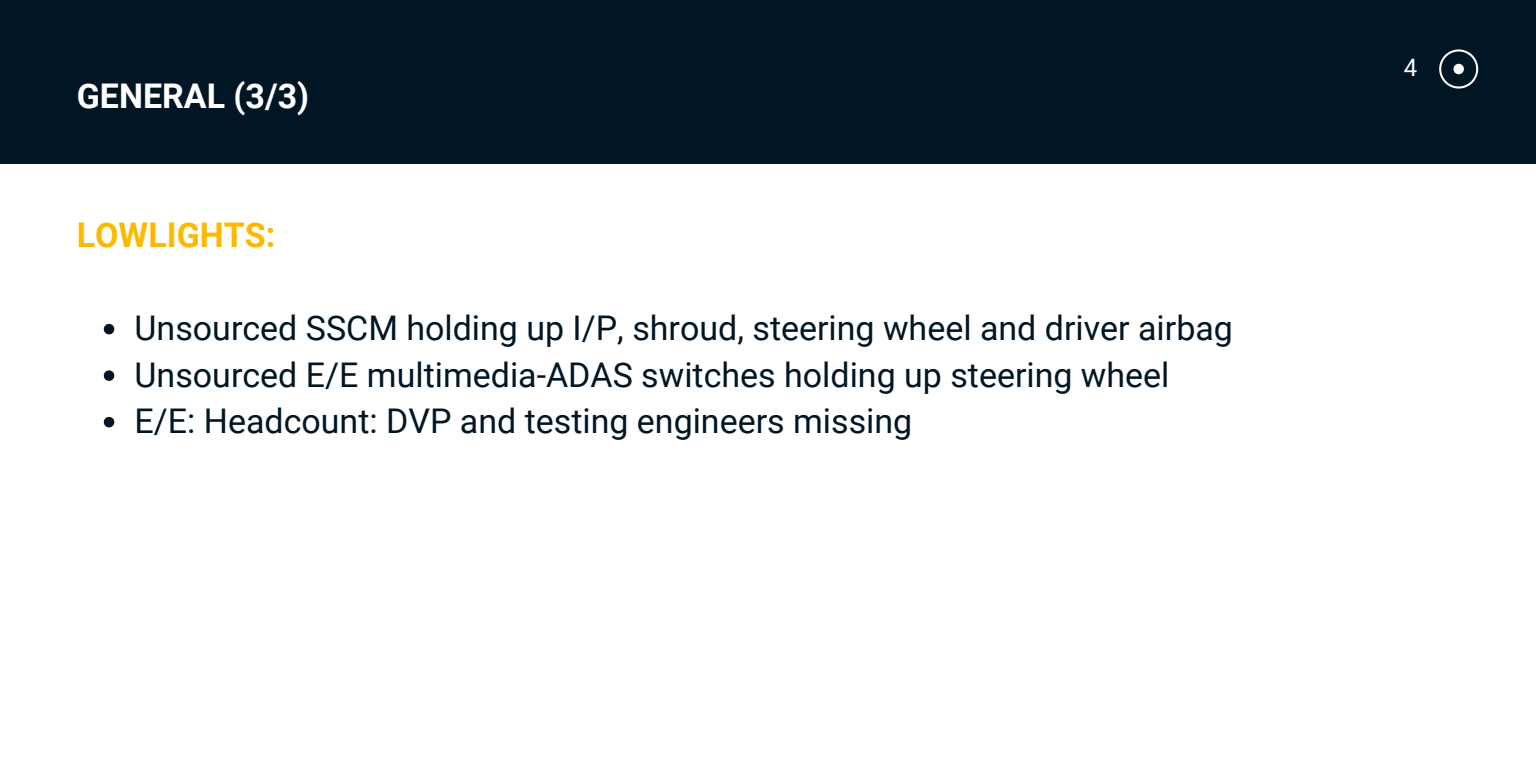
<style>
.page{position:relative;width:1536px;height:768px;background:#fff}
.page>*{position:absolute;margin:0;border:0;box-sizing:border-box;transform-origin:0 0}
.t1{font:34px/46.4px "Roboto";color:#001624}
.t2{font:700 34px "Roboto";color:#fff}
.t3{font:700 34px "Roboto";color:#fbba00}
.t4{font:24px "Roboto";color:#fff}
</style>
<div class="page">
<div style="left:0;top:0;width:1536px;height:164px;background:#001624"></div>
<svg style="left:104px;top:324px;width:10px;height:10px"></svg>
<svg style="left:104px;top:370px;width:10px;height:11px"></svg>
<svg style="left:104px;top:417px;width:10px;height:10px"></svg>
<img style="left:1439px;top:49px;width:40px;height:40px">
<p class="t2" style="left:77px;top:76px;width:234px">GENERAL (3/3)</p>
<p class="t3" style="left:77px;top:216px;width:200px">LOWLIGHTS:</p>
<p class="t1" style="left:135px;top:306px;width:1100px">Unsourced SSCM holding up I/P, shroud, steering wheel and driver airbag<br>Unsourced E/E multimedia-ADAS switches holding up steering wheel<br>E/E: Headcount: DVP and testing engineers missing</p>
<p class="t4" style="left:1404px;top:54px;width:15px">4</p>
</div>
